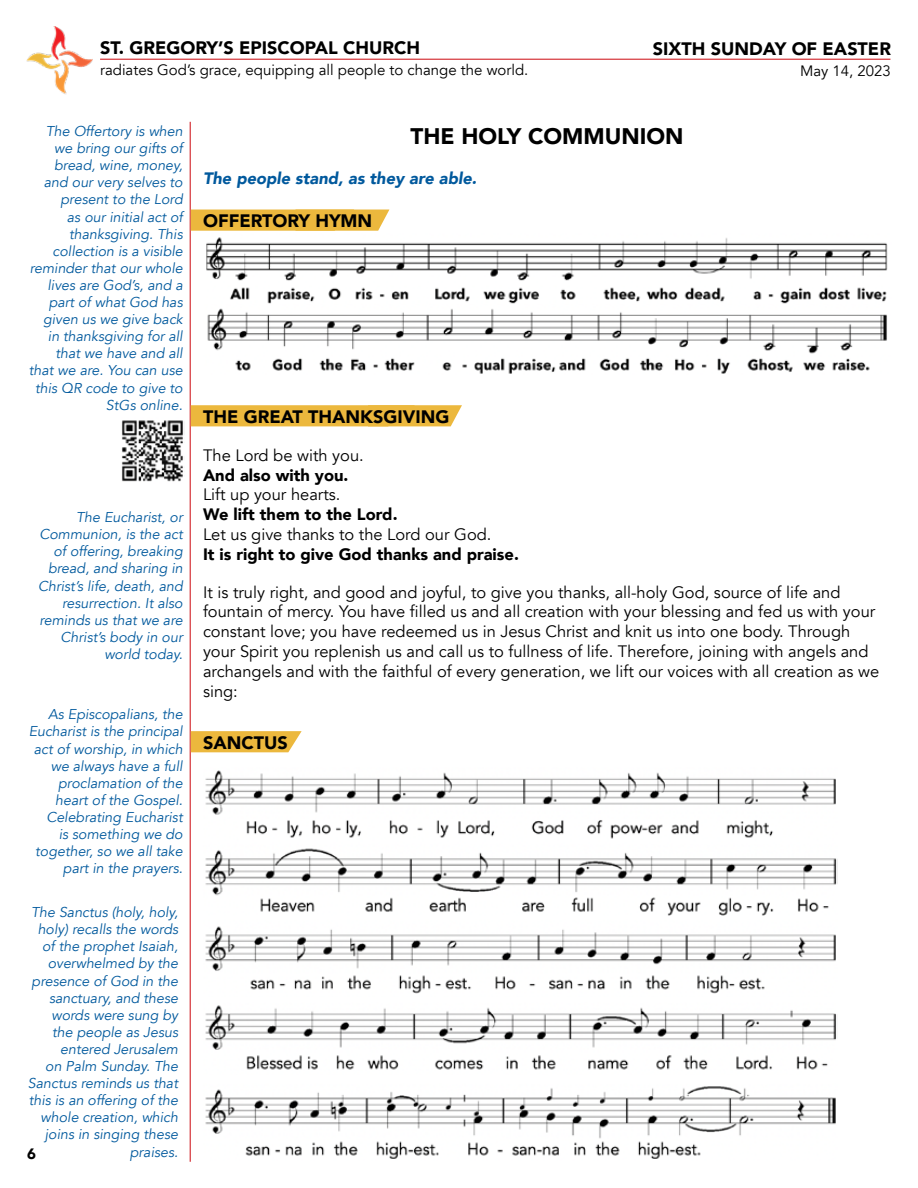
<style>
.page{position:relative;width:918px;height:1188px;background:#fff}
.page>*{position:absolute;margin:0;border:0;box-sizing:border-box;transform-origin:0 0}
.t1{font:900 22.5px "Avenir";color:#000}
.t2{font:900 18px "Avenir";color:#000}
.t3{font:16.5px/19.8px "Avenir";color:#000}
.t4{font:900 16.5px "Avenir";color:#000}
.t5{font:italic 900 16.5px "Avenir";color:#00599d}
.t6{font:15px "Avenir";color:#000}
.t7{font:900 15px "Avenir";color:#000}
.t8{font:italic 14.25px/17.1px "Avenir";color:#00599d;text-align:right}
</style>
<div class="page">
<hr style="left:190px;top:122px;width:1px;height:1040px;background:#d2232a">
<hr style="left:100px;top:59px;width:790px;height:1px;background:#d2232a">
<img style="left:26px;top:27px;width:89px;height:68px">
<img style="left:121px;top:420px;width:64px;height:62px">
<img style="left:206px;top:237px;width:682px;height:67px">
<img style="left:207px;top:308px;width:680px;height:66px">
<img style="left:205px;top:770px;width:632px;height:146px">
<img style="left:205px;top:926px;width:631px;height:68px">
<img style="left:205px;top:1005px;width:631px;height:65px">
<img style="left:205px;top:1086px;width:631px;height:73px">
<div style="left:191px;top:405px;width:271px;height:21px;background:#ecb83d"></div>
<svg style="left:191px;top:210px;width:198px;height:21px;background:#ecba44"></svg>
<svg style="left:191px;top:731px;width:111px;height:21px;background:#edbc4a"></svg>
<p class="t2" style="left:100px;top:33px;width:321px">ST. GREGORY’S EPISCOPAL CHURCH</p>
<p class="t6" style="left:100px;top:61px;width:430px">radiates God’s grace, equipping all people to change the world.</p>
<p class="t2" style="left:653px;top:33px;width:240px">SIXTH SUNDAY OF EASTER</p>
<p class="t6" style="left:800px;top:62px;width:92px">May 14, 2023</p>
<p class="t8" style="left:29px;top:123px;width:155px">The Offertory is when we bring our gifts of bread, wine, money, and our very selves to present to the Lord<br>as our initial act of thanksgiving. This collection is a visible reminder that our whole lives are God’s, and a part of what God has given us we give back in thanksgiving for all that we have and all that we are. You can use this QR code to give to<br>StGs online.</p>
<p class="t8" style="left:38px;top:509px;width:146px">The Eucharist, or<br>Communion, is the act of offering, breaking bread, and sharing in<br>Christ’s life, death, and resurrection. It also reminds us that we are<br>Christ’s body in our world today.</p>
<p class="t8" style="left:29px;top:706px;width:156px">As Episcopalians, the<br>Eucharist is the principal act of worship, in which we always have a full proclamation of the heart of the Gospel.<br>Celebrating Eucharist<br>is something we do together, so we all take part in the prayers.</p>
<p class="t8" style="left:28px;top:904px;width:152px">The Sanctus (holy, holy, holy) recalls the words of the prophet Isaiah, overwhelmed by the presence of God in the sanctuary, and these words were sung by the people as Jesus entered Jerusalem<br>on Palm Sunday. The<br>Sanctus reminds us that this is an offering of the whole creation, which joins in singing these praises.</p>
<p class="t7" style="left:27px;top:1141px;width:10px">6</p>
<h1 class="t1" style="left:411px;top:117px;width:274px">THE HOLY COMMUNION</h1>
<p class="t5" style="left:203px;top:164px;width:275px">The people stand, as they are able.</p>
<p class="t2" style="left:203px;top:205px;width:171px">OFFERTORY HYMN</p>
<p class="t2" style="left:203px;top:401px;width:248px">THE GREAT THANKSGIVING</p>
<p class="t3" style="left:203px;top:446px;width:162px">The Lord be with you.</p>
<p class="t4" style="left:203px;top:461px;width:147px">And also with you.</p>
<p class="t3" style="left:203px;top:485px;width:139px">Lift up your hearts.</p>
<p class="t4" style="left:203px;top:500px;width:196px">We lift them to the Lord.</p>
<p class="t3" style="left:203px;top:525px;width:290px">Let us give thanks to the Lord our God.</p>
<p class="t4" style="left:203px;top:540px;width:317px">It is right to give God thanks and praise.</p>
<p class="t3" style="left:203px;top:582px;width:678px">It is truly right, and good and joyful, to give you thanks, all-holy God, source of life and fountain of mercy. You have filled us and all creation with your blessing and fed us with your constant love; you have redeemed us in Jesus Christ and knit us into one body. Through your Spirit you replenish us and call us to fullness of life. Therefore, joining with angels and archangels and with the faithful of every generation, we lift our voices with all creation as we sing:</p>
<p class="t2" style="left:203px;top:727px;width:86px">SANCTUS</p>
</div>
